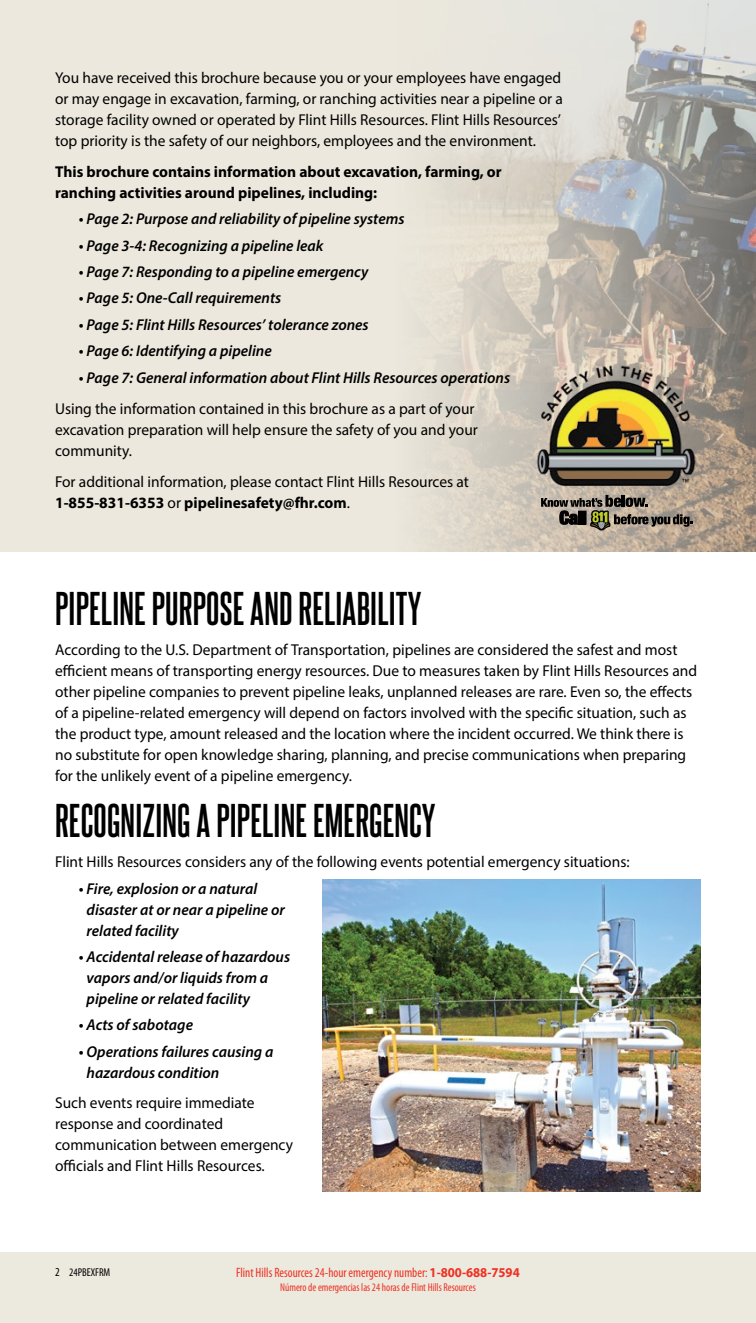
<style>
.page{position:relative;width:756px;height:1323px;background:#fff}
.page>*{position:absolute;margin:0;border:0;box-sizing:border-box;transform-origin:0 0}
.t1{font:700 40.25px "Steelfish Rg";letter-spacing:.005em;color:#000}
.t2{font:15.75px/21px "Myriad Pro";color:#000}
.t3{font:italic 600 15.75px/21px "Myriad Pro";color:#000}
.t4{font:700 15.75px/21px "Myriad Pro";color:#000}
.t5{font:condensed 13.65px "Myriad Pro";color:#ee3124;scale:.94 1}
.t6{font:condensed 11.38px "Myriad Pro";color:#ee3124;scale:.94 1}
.t7{font:condensed 11.38px "Myriad Pro";color:#000}
.s1{font-weight:700}
.s2{font-size:12.25px}
.s3{font-weight:700;font-stretch:normal}
</style>
<div class="page">
<div style="left:0;top:0;width:756px;height:551px;background:#ece8dd"></div>
<img style="left:425px;top:0;width:331px;height:551px">
<img style="left:323px;top:879px;width:378px;height:312px">
<img style="left:527px;top:355px;width:179px;height:145px">
<svg style="left:541px;top:495px;width:151px;height:35px;background:#877d6e"></svg>
<div style="left:0;top:1252px;width:756px;height:71px;background:#eceade"></div>
<p class="t2" style="left:55px;top:67px;width:509px">You have received this brochure because you or your employees have engaged or may engage in excavation, farming, or ranching activities near a pipeline or a storage facility owned or operated by Flint Hills Resources. Flint Hills Resources’ top priority is the safety of our neighbors, employees and the environment.</p>
<p class="t4" style="left:55px;top:161px;width:448px">This brochure contains information about excavation, farming, or ranching activities around pipelines, including:</p>
<p class="t3" style="left:79px;top:208px;width:327px">• Page 2: Purpose and reliability of pipeline systems</p>
<p class="t3" style="left:79px;top:235px;width:246px">• Page 3-4: Recognizing a pipeline leak</p>
<p class="t3" style="left:79px;top:261px;width:291px">• Page 7: Responding to a pipeline emergency</p>
<p class="t3" style="left:79px;top:287px;width:204px">• Page 5: One-Call requirements</p>
<p class="t3" style="left:79px;top:314px;width:291px">• Page 5: Flint Hills Resources’ tolerance zones</p>
<p class="t3" style="left:79px;top:340px;width:195px">• Page 6: Identifying a pipeline</p>
<p class="t3" style="left:79px;top:366px;width:433px">• Page 7: General information about Flint Hills Resources operations</p>
<p class="t2" style="left:55px;top:398px;width:424px">Using the information contained in this brochure as a part of your excavation preparation will help ensure the safety of you and your community.</p>
<p class="t2" style="left:55px;top:471px;width:415px">For additional information, please contact Flint Hills Resources at<br><span class="s1">1-855-831-6353</span> or <span class="s1">pipelinesafety@fhr.com</span>.</p>
<h1 class="t1" style="left:55px;top:584px;width:368px">PIPELINE PURPOSE AND RELIABILITY</h1>
<p class="t2" style="left:55px;top:639px;width:643px">According to the U.S. Department of Transportation, pipelines are considered the safest and most efficient means of transporting energy resources. Due to measures taken by Flint Hills Resources and other pipeline companies to prevent pipeline leaks, unplanned releases are rare. Even so, the effects of a pipeline-related emergency will depend on factors involved with the specific situation, such as the product type, amount released and the location where the incident occurred. We think there is no substitute for open knowledge sharing, planning, and precise communications when preparing for the unlikely event of a pipeline emergency.</p>
<h1 class="t1" style="left:55px;top:796px;width:382px">RECOGNIZING A PIPELINE EMERGENCY</h1>
<p class="t2" style="left:55px;top:851px;width:576px">Flint Hills Resources considers any of the following events potential emergency situations:</p>
<p class="t3" style="left:87px;top:877px;width:200px;text-indent:-8px">• Fire, explosion or a natural disaster at or near a pipeline or related facility</p>
<p class="t3" style="left:87px;top:946px;width:205px;text-indent:-8px">• Accidental release of hazardous vapors and/or liquids from a pipeline or related facility</p>
<p class="t3" style="left:79px;top:1014px;width:116px">• Acts of sabotage</p>
<p class="t3" style="left:87px;top:1041px;width:188px;text-indent:-8px">• Operations failures causing a hazardous condition</p>
<p class="t2" style="left:55px;top:1092px;width:239px">Such events require immediate response and coordinated communication between emergency officials and Flint Hills Resources.</p>
<p class="t7" style="left:55px;top:1265px;width:57px"><span class="s2">2</span> 24PBEXFRM</p>
<p class="t5" style="left:236px;top:1264px;width:303px">Flint Hills Resources 24-hour emergency number: <span class="s3">1-800-688-7594</span></p>
<p class="t6" style="left:280px;top:1280px;width:210px">Número de emergencias las 24 horas de Flint Hills Resources</p>
</div>
